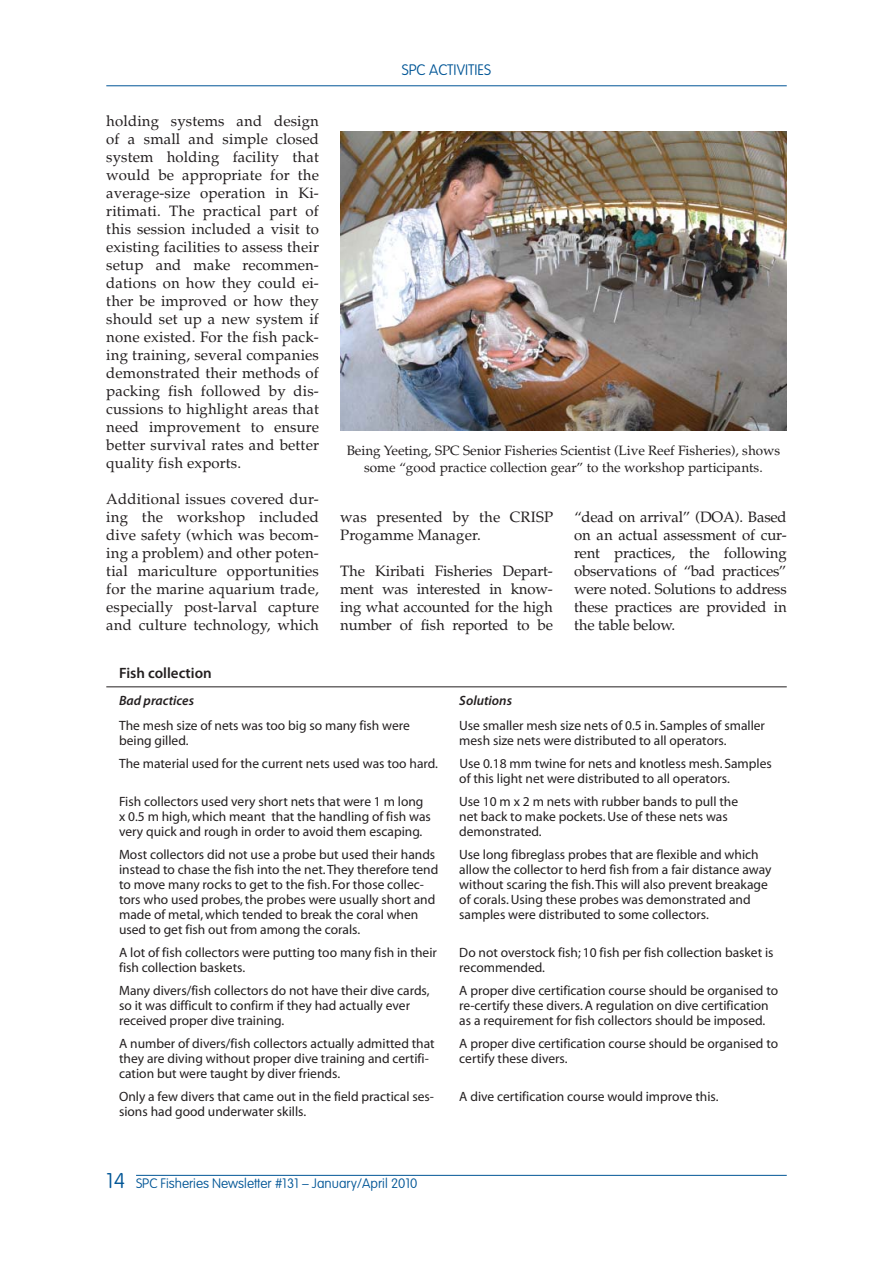
<style>
.page{position:relative;width:893px;height:1263px;background:#fff}
.page>*{position:absolute;margin:0;border:0;box-sizing:border-box;transform-origin:0 0}
.t1{font:15px/18px "Palatino";letter-spacing:.01em;color:#231f20;text-align:justify}
.t2{font:600 15px "Myriad Pro";color:#231f20}
.t3{font:100 15px "VAG Rounded";color:#005596}
.t4{font:13.5px/15px "Myriad";color:#231f20}
.t5{font:13.5px/16.5px "Palatino";color:#231f20;text-align:center}
.t6{font:100 13.5px "VAG Rounded";color:#005596}
.t7{font:italic 600 13.5px "Myriad Pro";color:#231f20}
.s1{font-size:21px}
</style>
<div class="page">
<hr style="left:106px;top:85px;width:681px;height:1px;background:#005596">
<hr style="left:136px;top:1175px;width:651px;height:1px;background:#005596">
<hr style="left:106px;top:686px;width:681px;height:1px;background:#231f20">
<img style="left:340px;top:131px;width:447px;height:299px">
<p class="t1" style="left:106px;top:114px;width:214px">holding systems and design of a small and simple closed system holding facility that would be appropriate for the average-size operation in Ki&shy;ritimati. The practical part of this session included a visit to existing facilities to assess their setup and make recommen&shy;dations on how they could ei&shy;ther be improved or how they should set up a new system if none existed. For the fish pack&shy;ing training, several companies demonstrated their methods of packing fish followed by dis&shy;cussions to highlight areas that need improvement to ensure better survival rates and better quality fish exports.</p>
<p class="t1" style="left:106px;top:492px;width:214px">Additional issues covered dur&shy;ing the workshop included dive safety (which was becom&shy;ing a problem) and other poten&shy;tial mariculture opportunities for the marine aquarium trade, especially post-larval capture and culture technology, which</p>
<p class="t3" style="left:402px;top:64px;width:91px">SPC ACTIVITIES</p>
<p class="t5" style="left:347px;top:444px;width:435px">Being Yeeting, SPC Senior Fisheries Scientist (Live Reef Fisheries), shows some “good practice collection gear” to the workshop participants.</p>
<p class="t1" style="left:340px;top:510px;width:214px">was presented by the CRISP<br>Progamme Manager.</p>
<p class="t1" style="left:340px;top:564px;width:214px">The Kiribati Fisheries Depart&shy;ment was interested in know&shy;ing what accounted for the high number of fish reported to be</p>
<p class="t1" style="left:574px;top:510px;width:214px">“dead on arrival” (DOA). Based on an actual assessment of cur&shy;rent practices, the following observations of “bad practices” were noted. Solutions to address these practices are provided in the table below.</p>
<p class="t2" style="left:119px;top:668px;width:94px">Fish collection</p>
<p class="t7" style="left:119px;top:696px;width:77px">Bad practices</p>
<p class="t7" style="left:459px;top:696px;width:54px">Solutions</p>
<p class="t4" style="left:119px;top:720px;width:292px">The mesh size of nets was too big so many fish were being gilled.</p>
<p class="t4" style="left:459px;top:720px;width:307px">Use smaller mesh size nets of 0.5 in. Samples of smaller mesh size nets were distributed to all operators.</p>
<p class="t4" style="left:119px;top:757px;width:320px">The material used for the current nets used was too hard.</p>
<p class="t4" style="left:459px;top:757px;width:314px">Use 0.18 mm twine for nets and knotless mesh. Samples of this light net were distributed to all operators.</p>
<p class="t4" style="left:119px;top:795px;width:313px">Fish collectors used very short nets that were 1 m long x 0.5 m high, which meant that the handling of fish was very quick and rough in order to avoid them escaping.</p>
<p class="t4" style="left:459px;top:795px;width:280px">Use 10 m x 2 m nets with rubber bands to pull the net back to make pockets. Use of these nets was demonstrated.</p>
<p class="t4" style="left:119px;top:848px;width:321px">Most collectors did not use a probe but used their hands instead to chase the fish into the net. They therefore tend to move many rocks to get to the fish. For those collec&shy;tors who used probes, the probes were usually short and made of metal, which tended to break the coral when used to get fish out from among the corals.</p>
<p class="t4" style="left:459px;top:848px;width:314px">Use long fibreglass probes that are flexible and which allow the collector to herd fish from a fair distance away without scaring the fish. This will also prevent breakage of corals. Using these probes was demonstrated and samples were distributed to some collectors.</p>
<p class="t4" style="left:119px;top:946px;width:319px">A lot of fish collectors were putting too many fish in their fish collection baskets.</p>
<p class="t4" style="left:459px;top:946px;width:316px">Do not overstock fish; 10 fish per fish collection basket is recommended.</p>
<p class="t4" style="left:119px;top:984px;width:312px">Many divers/fish collectors do not have their dive cards, so it was difficult to confirm if they had actually ever received proper dive training.</p>
<p class="t4" style="left:459px;top:984px;width:320px">A proper dive certification course should be organised to re-certify these divers. A regulation on dive certification as a requirement for fish collectors should be imposed.</p>
<p class="t4" style="left:119px;top:1037px;width:317px">A number of divers/fish collectors actually admitted that they are diving without proper dive training and certifi&shy;cation but were taught by diver friends.</p>
<p class="t4" style="left:459px;top:1037px;width:320px">A proper dive certification course should be organised to certify these divers.</p>
<p class="t4" style="left:119px;top:1090px;width:316px">Only a few divers that came out in the field practical ses&shy;sions had good underwater skills.</p>
<p class="t4" style="left:459px;top:1090px;width:261px">A dive certification course would improve this.</p>
<p class="t6" style="left:106px;top:1178px;width:313px"><span class="s1">14</span> SPC Fisheries Newsletter #131 – January/April 2010</p>
</div>
